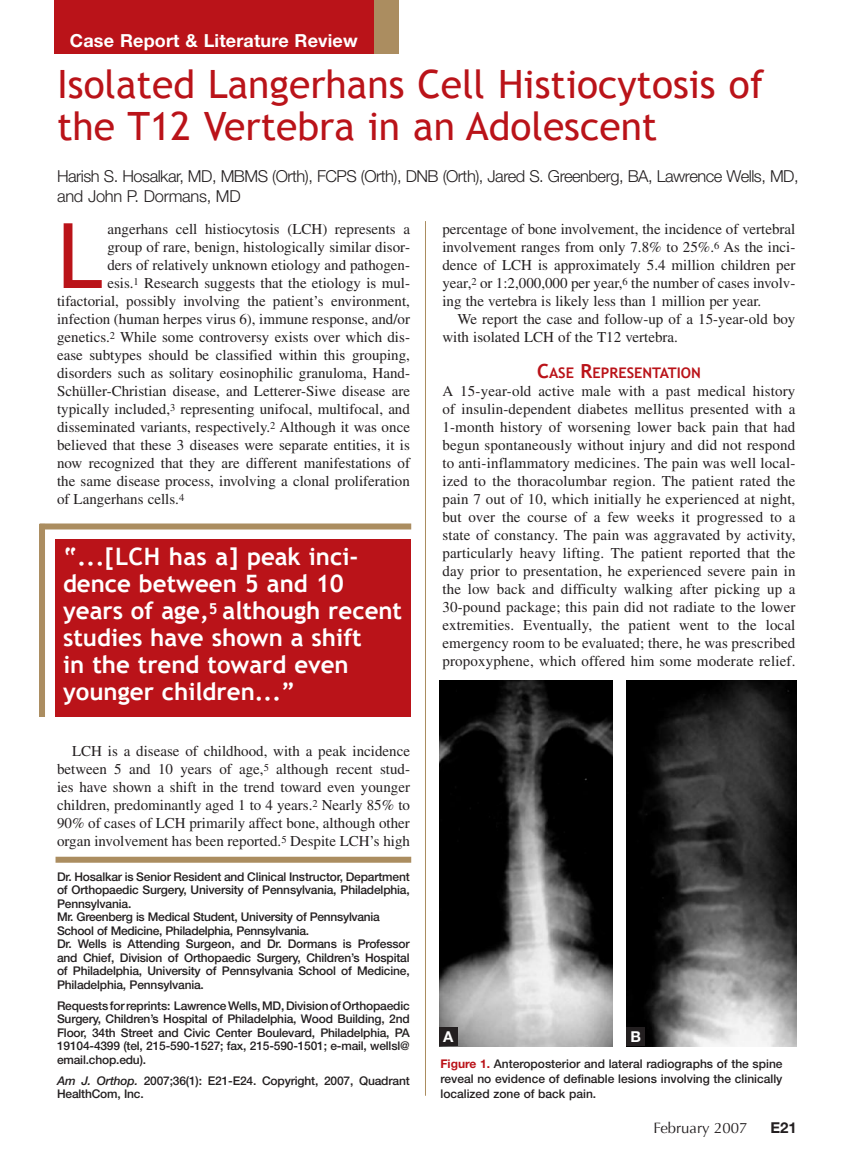
<style>
.page{position:relative;width:851px;height:1161px;background:#fff}
.page>*{position:absolute;margin:0;border:0;box-sizing:border-box;transform-origin:0 0}
.t1{font:90.45px "Trebuchet MS";color:#ba1319}
.t2{font:39px/42px "Trebuchet MS";color:#ba1319}
.t3{font:700 24px/27px "Trebuchet MS";color:#fff}
.t4{font:700 18px "Helvetica Neue";letter-spacing:.01em;color:#fff}
.t5{font:300 16.5px/19.5px "Helvetica Neue";letter-spacing:-.03em;color:#231f20}
.t6{font:15px/18px "Times";color:#231f20;text-align:justify}
.t7{font:15px "Optima";color:#231f20}
.t8{font:700 15px "Helvetica Neue";color:#231f20}
.t9{font:700 15px "Helvetica Neue";color:#fff}
.t10{font:700 14.7px "Trebuchet MS";color:#ba1319}
.t11{font:500 12px/13.5px "Helvetica Neue";letter-spacing:-.015em;color:#231f20}
.s1{font-style:italic}
.s2{font-size:19.5px}
.s3{font-weight:700;color:#ba1319}
</style>
<div class="page">
<div style="left:56px;top:857px;width:355px;height:6px;background:#ab8d60"></div>
<hr style="left:425px;top:221px;width:1px;height:875px;background:#ab8d60">
<div style="left:374px;top:0;width:24px;height:54px;background:#ab8d60"></div>
<img style="left:439px;top:681px;width:173px;height:365px">
<img style="left:626px;top:681px;width:170px;height:365px">
<div style="left:54px;top:0;width:320px;height:54px;background:#ba1319"></div>
<div style="left:439px;top:1027px;width:18px;height:19px;background:#231f20"></div>
<div style="left:626px;top:1027px;width:19px;height:19px;background:#231f20"></div>
<div style="left:56px;top:540px;width:355px;height:177px;background:#ba1319"></div>
<div style="left:40px;top:524px;width:371px;height:6px;background:#ab8d60"></div>
<div style="left:39px;top:524px;width:6px;height:193px;background:#ab8d60"></div>
<p class="t4" style="left:70px;top:29px;width:289px">Case Report &amp; Literature Review</p>
<h2 class="t2" style="left:57px;top:64px;width:708px">Isolated Langerhans Cell Histiocytosis of the T12 Vertebra in an Adolescent</h2>
<p class="t5" style="left:57px;top:166px;width:743px">Harish S. Hosalkar, MD, MBMS (Orth), FCPS (Orth), DNB (Orth), Jared S. Greenberg, BA, Lawrence Wells, MD, and John P. Dormans, MD</p>
<h1 class="t1" style="left:57px;top:203px;width:47px">L</h1>
<p class="t6" style="left:107px;top:220px;width:304px">angerhans cell histiocytosis (LCH) represents a</p>
<p class="t6" style="left:107px;top:238px;width:304px">group of rare, benign, histologically similar disor-</p>
<p class="t6" style="left:107px;top:256px;width:304px">ders of relatively unknown etiology and pathogen-</p>
<p class="t6" style="left:107px;top:274px;width:304px">esis.<sup>1</sup> Research suggests that the etiology is mul-</p>
<p class="t6" style="left:57px;top:292px;width:354px">tifactorial, possibly involving the patient’s environment,</p>
<p class="t6" style="left:57px;top:310px;width:354px">infection (human herpes virus 6), immune response, and/or</p>
<p class="t6" style="left:57px;top:328px;width:354px">genetics.<sup>2</sup> While some controversy exists over which dis-</p>
<p class="t6" style="left:57px;top:346px;width:354px">ease subtypes should be classified within this grouping,</p>
<p class="t6" style="left:57px;top:364px;width:354px">disorders such as solitary eosinophilic granuloma, Hand-</p>
<p class="t6" style="left:57px;top:382px;width:354px">Schüller-Christian disease, and Letterer-Siwe disease are</p>
<p class="t6" style="left:57px;top:400px;width:354px">typically included,<sup>3</sup> representing unifocal, multifocal, and</p>
<p class="t6" style="left:57px;top:418px;width:354px">disseminated variants, respectively.<sup>2</sup> Although it was once</p>
<p class="t6" style="left:57px;top:436px;width:354px">believed that these 3 diseases were separate entities, it is</p>
<p class="t6" style="left:57px;top:454px;width:354px">now recognized that they are different manifestations of</p>
<p class="t6" style="left:57px;top:472px;width:354px">the same disease process, involving a clonal proliferation</p>
<p class="t6" style="left:57px;top:490px;width:129px">of Langerhans cells.<sup>4</sup></p>
<h3 class="t3" style="left:63px;top:543px;width:340px">“...[LCH has a] peak inci&shy;dence between 5 and 10 years of age,<sup>5</sup> although recent studies have shown a shift<br>in the trend toward even younger children...”</h3>
<p class="t6" style="left:57px;top:742px;width:354px;text-indent:15px">LCH is a disease of childhood, with a peak incidence between 5 and 10 years of age,<sup>5</sup> although recent stud&shy;ies have shown a shift in the trend toward even younger children, predominantly aged 1 to 4 years.<sup>2</sup> Nearly 85% to 90% of cases of LCH primarily affect bone, although other organ involvement has been reported.<sup>5</sup> Despite LCH’s high</p>
<p class="t11" style="left:57px;top:869px;width:354px">Dr. Hosalkar is Senior Resident and Clinical Instructor, Department of Orthopaedic Surgery, University of Pennsylvania, Philadelphia, Pennsylvania.<br>Mr. Greenberg is Medical Student, University of Pennsylvania School of Medicine, Philadelphia, Pennsylvania.<br>Dr. Wells is Attending Surgeon, and Dr. Dormans is Professor and Chief, Division of Orthopaedic Surgery, Children’s Hospital of Philadelphia, University of Pennsylvania School of Medicine, Philadelphia, Pennsylvania.</p>
<p class="t11" style="left:57px;top:998px;width:354px;text-align:justify">Requests for reprints: Lawrence Wells, MD, Division of Orthopaedic Surgery, Children’s Hospital of Philadelphia, Wood Building, 2nd Floor, 34th Street and Civic Center Boulevard, Philadelphia, PA 19104-4399 (tel, 215-590-1527; fax, 215-590-1501; e-mail, wellsl@ email.chop.edu).</p>
<p class="t11" style="left:57px;top:1073px;width:354px"><span class="s1">Am J. Orthop.</span> 2007;36(1): E21-E24. Copyright, 2007, Quadrant<br>HealthCom, Inc.</p>
<p class="t6" style="left:442px;top:220px;width:354px">percentage of bone involvement, the incidence of vertebral involvement ranges from only 7.8% to 25%.<sup>6</sup> As the inci&shy;dence of LCH is approximately 5.4 million children per year,<sup>2</sup> or 1:2,000,000 per year,<sup>6</sup> the number of cases involv&shy;ing the vertebra is likely less than 1 million per year.</p>
<p class="t6" style="left:442px;top:310px;width:354px;text-indent:15px">We report the case and follow-up of a 15-year-old boy with isolated LCH of the T12 vertebra.</p>
<p class="t10" style="left:537px;top:364px;width:165px"><span class="s2">C</span>ase <span class="s2">R</span>epresentation</p>
<p class="t6" style="left:442px;top:382px;width:354px">A 15-year-old active male with a past medical history of insulin-dependent diabetes mellitus presented with a 1-month history of worsening lower back pain that had begun spontaneously without injury and did not respond to anti-inflammatory medicines. The pain was well local&shy;ized to the thoracolumbar region. The patient rated the pain 7 out of 10, which initially he experienced at night, but over the course of a few weeks it progressed to a state of constancy. The pain was aggravated by activity, particularly heavy lifting. The patient reported that the day prior to presentation, he experienced severe pain in the low back and difficulty walking after picking up a 30-pound package; this pain did not radiate to the lower extremities. Eventually, the patient went to the local emergency room to be evaluated; there, he was prescribed propoxyphene, which offered him some moderate relief.</p>
<p class="t9" style="left:443px;top:1027px;width:12px">A</p>
<p class="t9" style="left:630px;top:1027px;width:12px">B</p>
<p class="t11" style="left:440px;top:1056px;width:343px;line-height:15px;text-align:justify"><span class="s3">Figure 1.</span> Anteroposterior and lateral radiographs of the spine reveal no evidence of definable lesions involving the clinically localized zone of back pain.</p>
<p class="t7" style="left:653px;top:1119px;width:95px">February 2007</p>
<p class="t8" style="left:770px;top:1118px;width:28px">E21</p>
</div>
